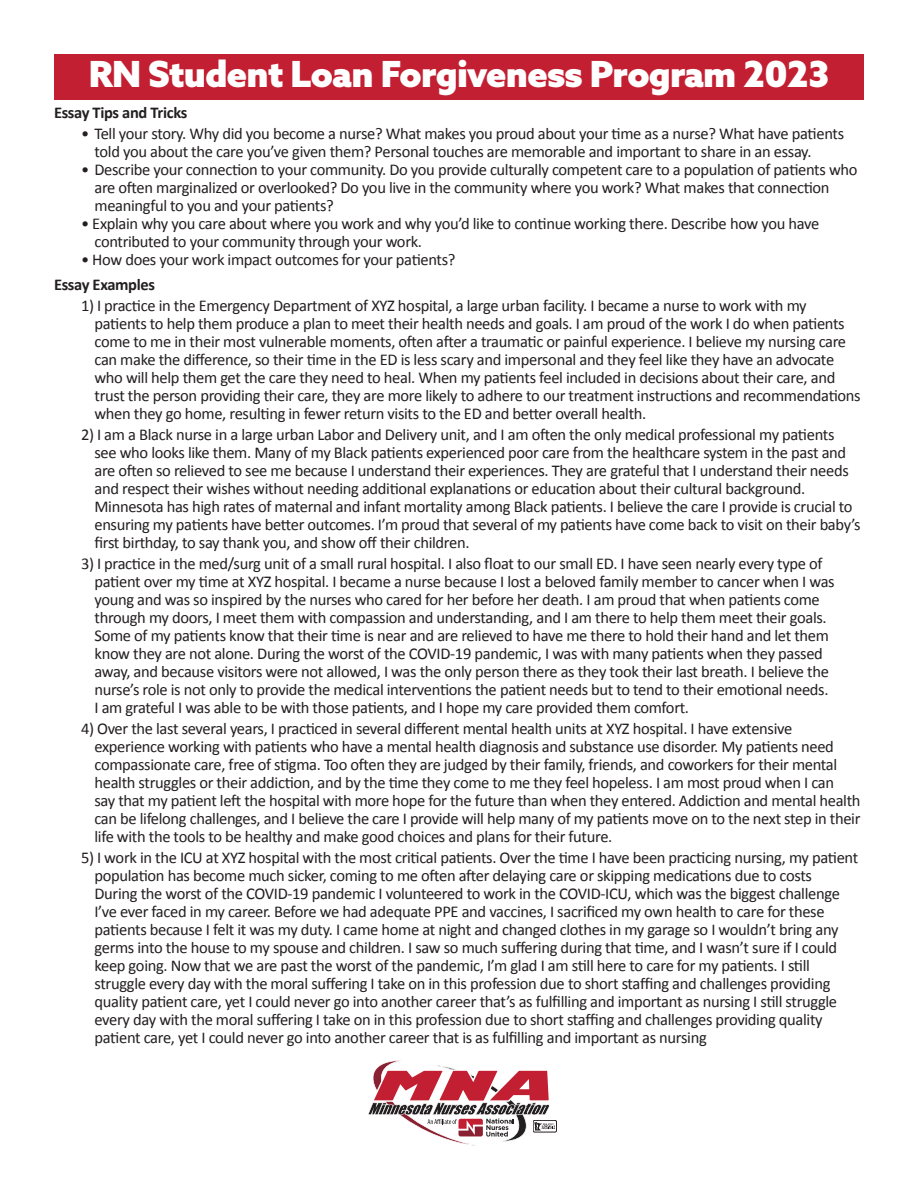
<style>
.page{position:relative;width:918px;height:1188px;background:#fff}
.page>*{position:absolute;margin:0;border:0;box-sizing:border-box;transform-origin:0 0}
.t1{font:900 36px "Azo Sans";letter-spacing:-.02em;color:#fff}
.t2{font:16.5px/18px "Calibri";letter-spacing:-.02em;color:#231f20}
.t3{font:700 16.5px "Calibri";letter-spacing:-.02em;color:#231f20}
</style>
<div class="page">
<div style="left:54px;top:54px;width:810px;height:45px;background:#c31f32"></div>
<div style="left:533px;top:1120px;width:24px;height:12px;border:1px solid #231f20;border-radius:2px"></div>
<svg style="left:368px;top:1060px;width:187px;height:86px"></svg>
<p class="t1" style="left:89px;top:50px;width:742px">RN Student Loan Forgiveness Program 2023</p>
<p class="t3" style="left:54px;top:100px;width:135px">Essay Tips and Tricks</p>
<p class="t2" style="left:95px;top:124px;width:751px;text-indent:-14px">• Tell your story. Why did you become a nurse? What makes you proud about your time as a nurse? What have patients told you about the care you’ve given them? Personal touches are memorable and important to share in an essay.</p>
<p class="t2" style="left:95px;top:160px;width:765px;text-indent:-14px">• Describe your connection to your community. Do you provide culturally competent care to a population of patients who are often marginalized or overlooked? Do you live in the community where you work? What makes that connection meaningful to you and your patients?</p>
<p class="t2" style="left:81px;top:214px;width:740px">• Explain why you care about where you work and why you’d like to continue working there. Describe how you have</p>
<p class="t2" style="left:95px;top:232px;width:329px">contributed to your community through your work.</p>
<p class="t2" style="left:81px;top:250px;width:376px">• How does your work impact outcomes for your patients?</p>
<p class="t3" style="left:54px;top:273px;width:103px">Essay Examples</p>
<p class="t2" style="left:81px;top:296px;width:727px">1) I practice in the Emergency Department of XYZ hospital, a large urban facility. I became a nurse to work with my</p>
<p class="t2" style="left:95px;top:314px;width:753px">patients to help them produce a plan to meet their health needs and goals. I am proud of the work I do when patients come to me in their most vulnerable moments, often after a traumatic or painful experience. I believe my nursing care can make the difference, so their time in the ED is less scary and impersonal and they feel like they have an advocate who will help them get the care they need to heal. When my patients feel included in decisions about their care, and</p>
<p class="t2" style="left:95px;top:386px;width:768px">trust the person providing their care, they are more likely to adhere to our treatment instructions and recommendations when they go home, resulting in fewer return visits to the ED and better overall health.</p>
<p class="t2" style="left:81px;top:425px;width:755px">2) I am a Black nurse in a large urban Labor and Delivery unit, and I am often the only medical professional my patients</p>
<p class="t2" style="left:95px;top:443px;width:756px">see who looks like them. Many of my Black patients experienced poor care from the healthcare system in the past and are often so relieved to see me because I understand their experiences. They are grateful that I understand their needs</p>
<p class="t2" style="left:95px;top:479px;width:712px">and respect their wishes without needing additional explanations or education about their cultural background.</p>
<p class="t2" style="left:95px;top:497px;width:768px">Minnesota has high rates of maternal and infant mortality among Black patients. I believe the care I provide is crucial to ensuring my patients have better outcomes. I’m proud that several of my patients have come back to visit on their baby’s first birthday, to say thank you, and show off their children.</p>
<p class="t2" style="left:81px;top:554px;width:743px">3) I practice in the med/surg unit of a small rural hospital. I also float to our small ED. I have seen nearly every type of</p>
<p class="t2" style="left:95px;top:572px;width:742px">patient over my time at XYZ hospital. I became a nurse because I lost a beloved family member to cancer when I was young and was so inspired by the nurses who cared for her before her death. I am proud that when patients come</p>
<p class="t2" style="left:95px;top:608px;width:736px">through my doors, I meet them with compassion and understanding, and I am there to help them meet their goals.<br>Some of my patients know that their time is near and are relieved to have me there to hold their hand and let them</p>
<p class="t2" style="left:95px;top:644px;width:730px">know they are not alone. During the worst of the COVID-19 pandemic, I was with many patients when they passed</p>
<p class="t2" style="left:95px;top:662px;width:736px">away, and because visitors were not allowed, I was the only person there as they took their last breath. I believe the nurse’s role is not only to provide the medical interventions the patient needs but to tend to their emotional needs.</p>
<p class="t2" style="left:95px;top:698px;width:596px">I am grateful I was able to be with those patients, and I hope my care provided them comfort.</p>
<p class="t2" style="left:81px;top:719px;width:713px">4) Over the last several years, I practiced in several different mental health units at XYZ hospital. I have extensive</p>
<p class="t2" style="left:95px;top:737px;width:744px">experience working with patients who have a mental health diagnosis and substance use disorder. My patients need compassionate care, free of stigma. Too often they are judged by their family, friends, and coworkers for their mental health struggles or their addiction, and by the time they come to me they feel hopeless. I am most proud when I can</p>
<p class="t2" style="left:94px;top:791px;width:768px;text-align:justify">say that my patient left the hospital with more hope for the future than when they entered. Addiction and mental health can be lifelong challenges, and I believe the care I provide will help many of my patients move on to the next step in their life with the tools to be healthy and make good choices and plans for their future.</p>
<p class="t2" style="left:95px;top:848px;width:765px;text-indent:-14px">5) I work in the ICU at XYZ hospital with the most critical patients. Over the time I have been practicing nursing, my patient population has become much sicker, coming to me often after delaying care or skipping medications due to costs</p>
<p class="t2" style="left:95px;top:884px;width:747px">During the worst of the COVID-19 pandemic I volunteered to work in the COVID-ICU, which was the biggest challenge I’ve ever faced in my career. Before we had adequate PPE and vaccines, I sacrificed my own health to care for these patients because I felt it was my duty. I came home at night and changed clothes in my garage so I wouldn’t bring any germs into the house to my spouse and children. I saw so much suffering during that time, and I wasn’t sure if I could keep going. Now that we are past the worst of the pandemic, I’m glad I am still here to care for my patients. I still</p>
<p class="t2" style="left:95px;top:974px;width:744px">struggle every day with the moral suffering I take on in this profession due to short staffing and challenges providing quality patient care, yet I could never go into another career that’s as fulfilling and important as nursing I still struggle</p>
<p class="t2" style="left:95px;top:1010px;width:730px">every day with the moral suffering I take on in this profession due to short staffing and challenges providing quality</p>
<p class="t2" style="left:95px;top:1028px;width:614px">patient care, yet I could never go into another career that is as fulfilling and important as nursing</p>
</div>
